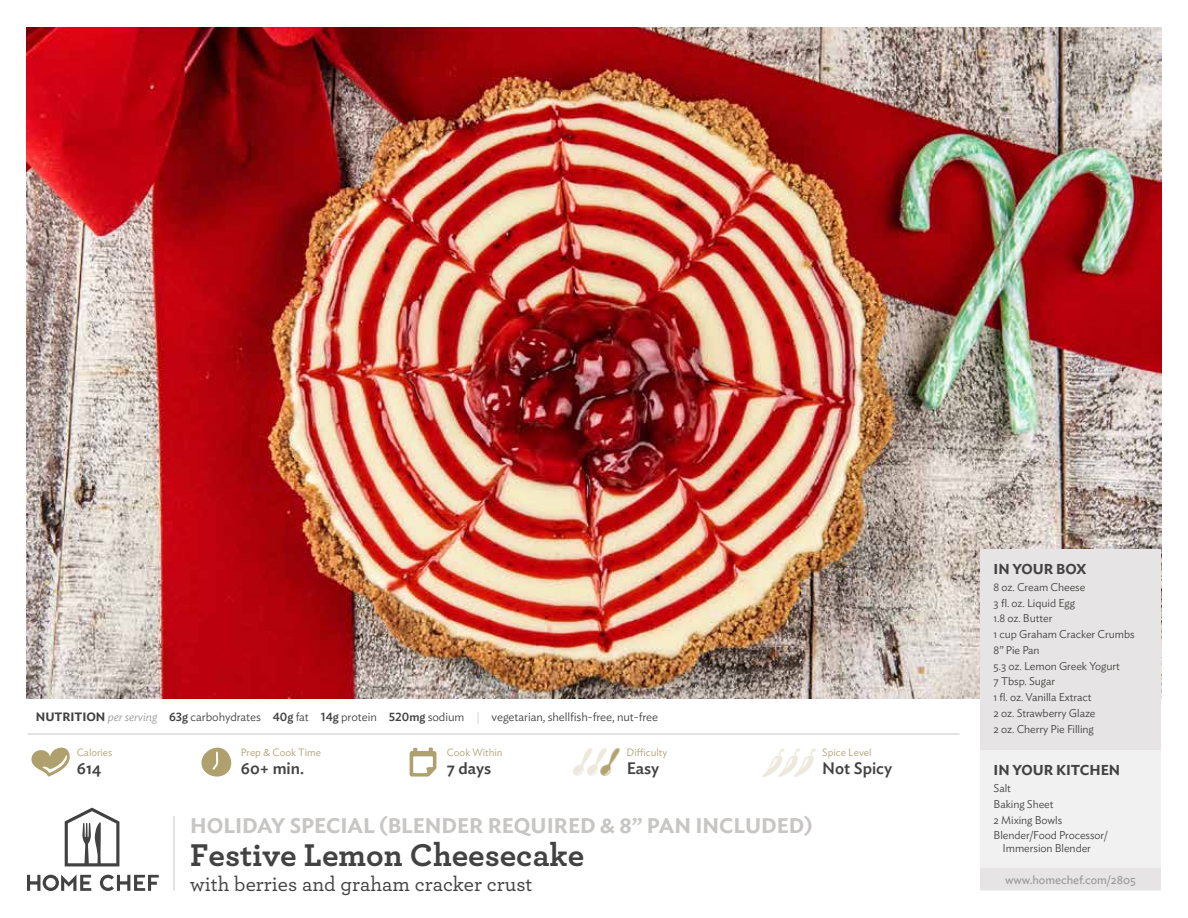
<style>
.page{position:relative;width:1188px;height:918px;background:#fff}
.page>*{position:absolute;margin:0;border:0;box-sizing:border-box;transform-origin:0 0}
.t1{font:700 33px "Archer";color:#414241}
.t2{font:600 21px "Ideal Sans";color:#c7c6c5}
.t3{font:500 21px "Archer";color:#414241}
.t4{font:500 16.5px "Ideal Sans";color:#414241}
.t5{font:600 14.25px "Ideal Sans";letter-spacing:-.005em;color:#414241}
.t6{font:300 12px "Ideal Sans";letter-spacing:-.005em;color:#414241}
.t7{font:12px "Ideal Sans";letter-spacing:-.005em;color:#9a9a9a}
.t8{font:300 11.25px/15.8px "Ideal Sans";letter-spacing:-.005em;color:#414241}
.t9{font:300 10.5px "Ideal Sans";color:#afa06e}
.s1{font-weight:600}
.s2{font-style:italic;color:#9a9a9a}
.s3{font-weight:500}
.s4{color:#c7c6c5}
</style>
<div class="page">
<img style="left:27px;top:27px;width:1134px;height:671px">
<div style="left:201px;top:748px;width:30px;height:29px;background:#afa06e;border-radius:14px"></div>
<svg style="left:212px;top:751px;width:6px;height:19px"></svg>
<svg style="left:409px;top:748px;width:28px;height:29px"></svg>
<svg style="left:31px;top:747px;width:39px;height:30px"></svg>
<svg style="left:27px;top:875px;width:132px;height:16px"></svg>
<svg style="left:65px;top:808px;width:54px;height:58px"></svg>
<hr style="left:174px;top:816px;width:1px;height:74px;background:#c7c6c5">
<img style="left:574px;top:748px;width:45px;height:28px">
<img style="left:762px;top:748px;width:53px;height:28px">
<div style="left:980px;top:549px;width:181px;height:341px;background:#e6e4e4"></div>
<div style="left:980px;top:750px;width:181px;height:140px;background:#f1f1f1"></div>
<div style="left:980px;top:869px;width:181px;height:21px;background:#e6e4e4"></div>
<hr style="left:28px;top:734px;width:931px;height:1px;background:#c7c6c5">
<p class="t6" style="left:36px;top:708px;width:624px"><span class="s1">NUTRITION</span> <span class="s2">per serving</span> <span class="s3">63g</span> carbohydrates <span class="s3">40g</span> fat <span class="s3">14g</span> protein <span class="s3">520mg</span> sodium <span class="s4">|</span> vegetarian, shellfish-free, nut-free</p>
<p class="t9" style="left:77px;top:744px;width:37px">Calories</p>
<p class="t9" style="left:241px;top:744px;width:82px">Prep &amp; Cook Time</p>
<p class="t9" style="left:447px;top:744px;width:57px">Cook Within</p>
<p class="t9" style="left:627px;top:744px;width:42px">Difficulty</p>
<p class="t9" style="left:822px;top:744px;width:51px">Spice Level</p>
<h3 class="t4" style="left:77px;top:756px;width:26px">614</h3>
<h3 class="t4" style="left:241px;top:756px;width:65px">60+ min.</h3>
<h3 class="t4" style="left:447px;top:756px;width:46px">7 days</h3>
<h3 class="t4" style="left:627px;top:756px;width:34px">Easy</h3>
<h3 class="t4" style="left:822px;top:756px;width:72px">Not Spicy</h3>
<h2 class="t2" style="left:190px;top:809px;width:624px">HOLIDAY SPECIAL (BLENDER REQUIRED &amp; 8” PAN INCLUDED)</h2>
<h1 class="t1" style="left:190px;top:828px;width:396px">Festive Lemon Cheesecake</h1>
<h2 class="t3" style="left:190px;top:869px;width:344px">with berries and graham cracker crust</h2>
<p class="t5" style="left:994px;top:558px;width:95px">IN YOUR BOX</p>
<p class="t8" style="left:994px;top:578px;width:143px">8 oz. Cream Cheese<br>3 fl. oz. Liquid Egg<br>1.8 oz. Butter<br>1 cup Graham Cracker Crumbs<br>8” Pie Pan<br>5.3 oz. Lemon Greek Yogurt<br>7 Tbsp. Sugar<br>1 fl. oz. Vanilla Extract<br>2 oz. Strawberry Glaze<br>2 oz. Cherry Pie Filling</p>
<p class="t5" style="left:994px;top:759px;width:128px">IN YOUR KITCHEN</p>
<p class="t8" style="left:994px;top:779px;width:116px">Salt<br>Baking Sheet<br>2 Mixing Bowls<br>Blender/Food Processor/</p>
<p class="t8" style="left:1003px;top:839px;width:90px">Immersion Blender</p>
<p class="t7" style="left:1005px;top:871px;width:132px">www.homechef.com/2805</p>
</div>
